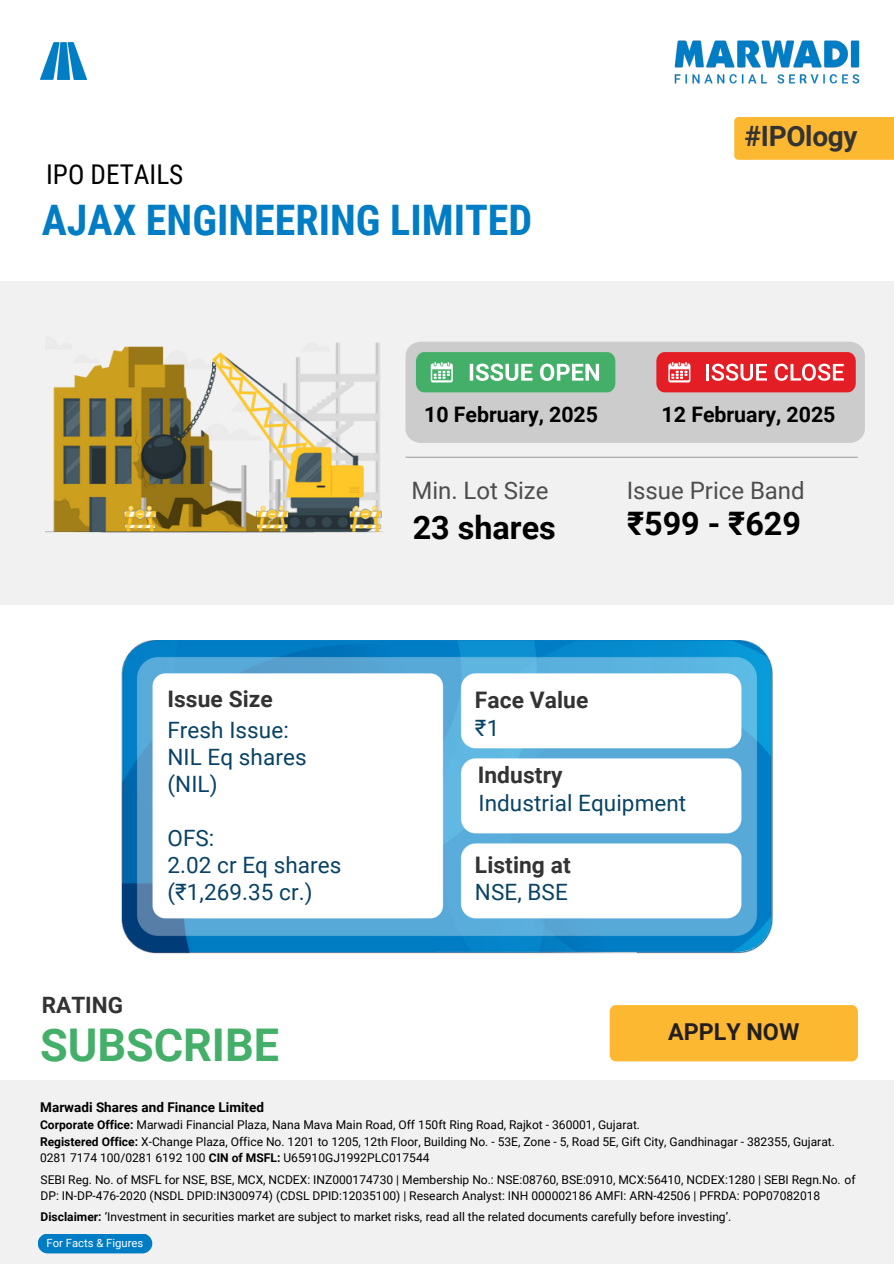
<style>
.page{position:relative;width:894px;height:1264px;background:#fff}
.page>*{position:absolute;margin:0;border:0;box-sizing:border-box;transform-origin:0 0}
.t1{font:700 45.15px "Roboto";color:#44af69}
.t2{font:700 42px "Roboto Condensed";color:#007dc5}
.t3{font:700 32.4px "Roboto";color:#000}
.t4{font:700 27.9px "Roboto";letter-spacing:-.015em;color:#333}
.t5{font:27.3px "Roboto Condensed";color:#000}
.t6{font:24px "Roboto";color:#4d4d4d}
.t7{font:700 23.25px "Roboto";color:#231f20}
.t8{font:700 22.8px "Roboto";letter-spacing:.005em;color:#333}
.t9{font:22.5px "Roboto";letter-spacing:.005em;color:#084265}
.t10{font:700 22.5px "Roboto";color:#333}
.t11{font:700 21.3px "Roboto";color:#000}
.t12{font:700 13.5px "Roboto";color:#000}
.t13{font:12px/16px "Roboto";color:#000}
.t14{font:11.25px "Roboto";color:#fff}
.s1{font-weight:700}
</style>
<div class="page">
<img style="left:40px;top:42px;width:46px;height:37px">
<div style="left:734px;top:117px;width:159px;height:43px;background:#fdb831"></div>
<img style="left:674px;top:40px;width:186px;height:44px">
<div style="left:0;top:281px;width:892px;height:323px;background:#f1f1f1"></div>
<div style="left:609px;top:1005px;width:248px;height:56px;background:#fdb831"></div>
<div style="left:0;top:1080px;width:893px;height:183px;background:#f1f1f1"></div>
<img style="left:121px;top:663px;width:652px;height:291px">
<img style="left:122px;top:640px;width:313px;height:243px">
<img style="left:435px;top:640px;width:336px;height:311px">
<img style="left:131px;top:650px;width:632px;height:292px">
<hr style="left:405px;top:456px;width:452px;height:2px;background:#a6a5a5">
<div style="left:38px;top:1233px;width:114px;height:20px;background:#007dc5;border-radius:10px"></div>
<div style="left:405px;top:342px;width:459px;height:101px;background:#ccc"></div>
<svg style="left:416px;top:352px;width:199px;height:40px;background:#64bc82"></svg>
<svg style="left:656px;top:352px;width:199px;height:40px;background:#e64146"></svg>
<img style="left:45px;top:342px;width:338px;height:191px">
<h5 class="t5" style="left:46px;top:159px;width:139px">IPO DETAILS</h5>
<h6 class="t2" style="left:42px;top:196px;width:492px">AJAX ENGINEERING LIMITED</h6>
<p class="t4" style="left:744px;top:120px;width:114px">#IPOlogy</p>
<p class="t11" style="left:424px;top:402px;width:175px">10 February, 2025</p>
<p class="t11" style="left:661px;top:402px;width:175px">12 February, 2025</p>
<p class="t6" style="left:411px;top:476px;width:138px">Min. Lot Size</p>
<p class="t6" style="left:626px;top:476px;width:179px">Issue Price Band</p>
<h1 class="t8" style="left:167px;top:685px;width:107px">Issue Size</h1>
<h2 class="t9" style="left:167px;top:717px;width:123px">Fresh Issue:</h2>
<p class="t9" style="left:167px;top:744px;width:141px">NIL Eq shares</p>
<h2 class="t9" style="left:167px;top:771px;width:52px">(NIL)</h2>
<h5 class="t10" style="left:42px;top:992px;width:83px">RATING</h5>
<p class="t9" style="left:167px;top:825px;width:48px">OFS:</p>
<p class="t9" style="left:167px;top:852px;width:175px">2.02 cr Eq shares</p>
<p class="t9" style="left:167px;top:879px;width:147px">(₹1,269.35 cr.)</p>
<h1 class="t1" style="left:40px;top:1019px;width:240px">SUBSCRIBE</h1>
<p class="t12" style="left:40px;top:1099px;width:225px">Marwadi Shares and Finance Limited</p>
<h3 class="t3" style="left:412px;top:509px;width:144px">23 shares</h3>
<p class="t3" style="left:627px;top:505px;width:175px">₹599 - ₹629</p>
<p class="t8" style="left:475px;top:686px;width:115px">Face Value</p>
<p class="t9" style="left:475px;top:715px;width:26px">₹1</p>
<p class="t8" style="left:477px;top:762px;width:86px">Industry</p>
<p class="t9" style="left:478px;top:790px;width:209px">Industrial Equipment</p>
<p class="t8" style="left:475px;top:852px;width:97px">Listing at</p>
<p class="t9" style="left:475px;top:879px;width:94px">NSE, BSE</p>
<h4 class="t7" style="left:668px;top:1018px;width:133px">APPLY NOW</h4>
<p class="t13" style="left:40px;top:1117px;width:601px"><span class="s1">Corporate Office:</span> Marwadi Financial Plaza, Nana Mava Main Road, Off 150ft Ring Road, Rajkot - 360001, Gujarat.</p>
<p class="t13" style="left:40px;top:1133px;width:796px"><span class="s1">Registered Office:</span> X-Change Plaza, Office No. 1201 to 1205, 12th Floor, Building No. - 53E, Zone - 5, Road 5E, Gift City, Gandhinagar - 382355, Gujarat.</p>
<p class="t13" style="left:40px;top:1149px;width:391px">0281 7174 100/0281 6192 100 <span class="s1">CIN of MSFL:</span> U65910GJ1992PLC017544</p>
<p class="t13" style="left:41px;top:1171px;width:816px">SEBI Reg. No. of MSFL for NSE, BSE, MCX, NCDEX: INZ000174730 | Membership No.: NSE:08760, BSE:0910, MCX:56410, NCDEX:1280 | SEBI Regn.No. of<br>DP: IN-DP-476-2020 (NSDL DPID:IN300974) (CDSL DPID:12035100) | Research Analyst: INH 000002186 AMFI: ARN-42506 | PFRDA: POP07082018</p>
<p class="t13" style="left:41px;top:1209px;width:692px"><span class="s1">Disclaimer:</span> ‘Investment in securities market are subject to market risks, read all the related documents carefully before investing’.</p>
<p class="t14" style="left:47px;top:1236px;width:98px">For Facts &amp; Figures</p>
</div>
